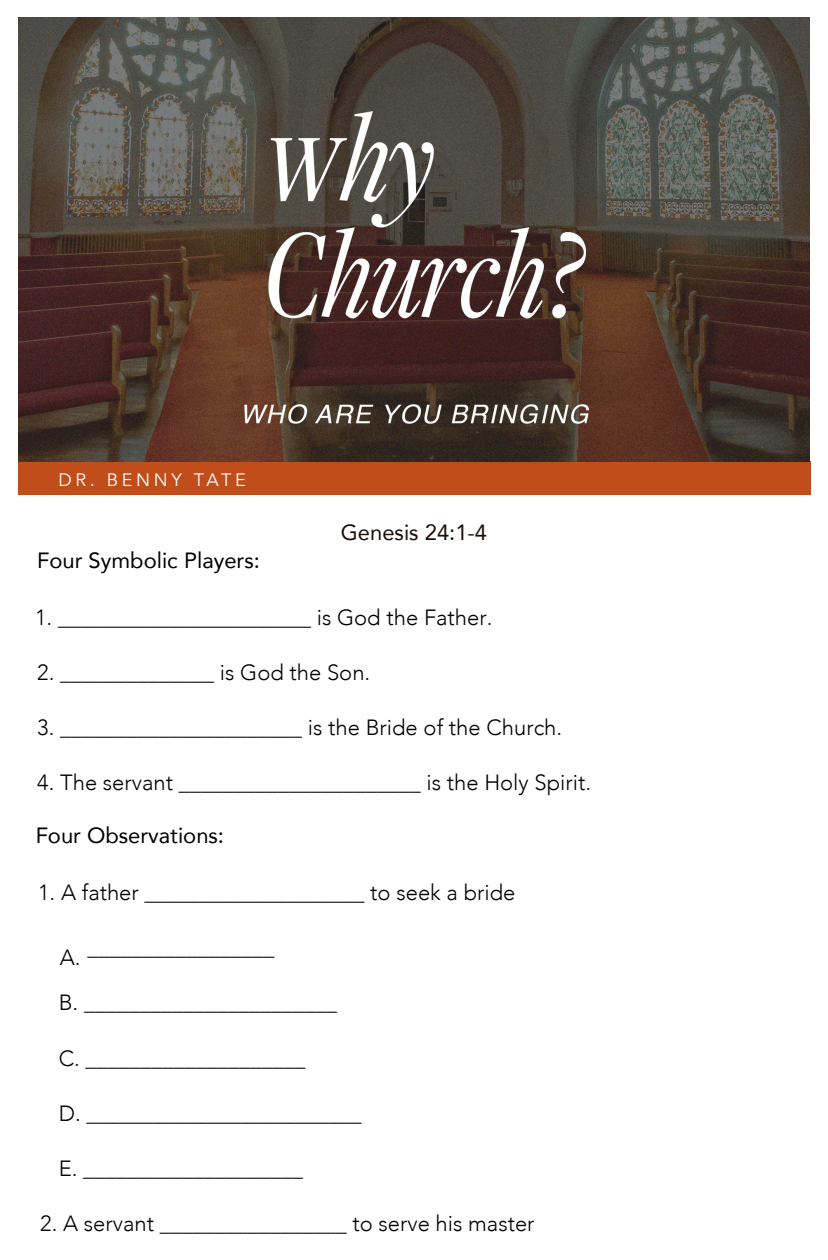
<style>
.page{position:relative;width:828px;height:1260px;background:#fff}
.page>*{position:absolute;margin:0;border:0;box-sizing:border-box;transform-origin:0 0}
.t1{font:300 22px "Avenir";color:#000}
.t2{font:22px "Avenir";color:#000}
.t3{font:22px "Avenir";color:#1e0d09}
.t4{font:18px "Avenir";letter-spacing:.2em;color:#fff}
</style>
<div class="page">
<div style="left:18px;top:461px;width:792px;height:34px;background:#c14e1a"></div>
<img style="left:19px;top:17px;width:790px;height:445px">
<p class="t4" style="left:59px;top:469px;width:189px">DR. BENNY TATE</p>
<p class="t4" style="left:62px;top:470px;width:189px">DR. BENNY TATE</p>
<p class="t2" style="left:37px;top:543px;width:224px">Four Symbolic Players:</p>
<p class="t3" style="left:341px;top:515px;width:148px">Genesis 24:1-4</p>
<p class="t1" style="left:35px;top:604px;width:459px">1. _______________________ is God the Father.</p>
<p class="t1" style="left:37px;top:659px;width:335px">2. ______________ is God the Son.</p>
<p class="t1" style="left:37px;top:714px;width:526px">3. ______________________ is the Bride of the Church.</p>
<p class="t1" style="left:37px;top:769px;width:555px">4. The servant ______________________ is the Holy Spirit.</p>
<p class="t2" style="left:36px;top:818px;width:190px">Four Observations:</p>
<p class="t1" style="left:38px;top:880px;width:479px">1. A father ____________________ to seek a bride</p>
<p class="t1" style="left:60px;top:944px;width:22px">A.</p>
<p class="t1" style="left:88px;top:935px;width:188px">_________________</p>
<p class="t1" style="left:59px;top:990px;width:280px">B. _______________________</p>
<p class="t1" style="left:59px;top:1045px;width:248px">C. ____________________</p>
<p class="t1" style="left:59px;top:1100px;width:304px">D. _________________________</p>
<p class="t1" style="left:59px;top:1155px;width:246px">E. ____________________</p>
<p class="t1" style="left:40px;top:1210px;width:496px">2. A servant _________________ to serve his master</p>
</div>
